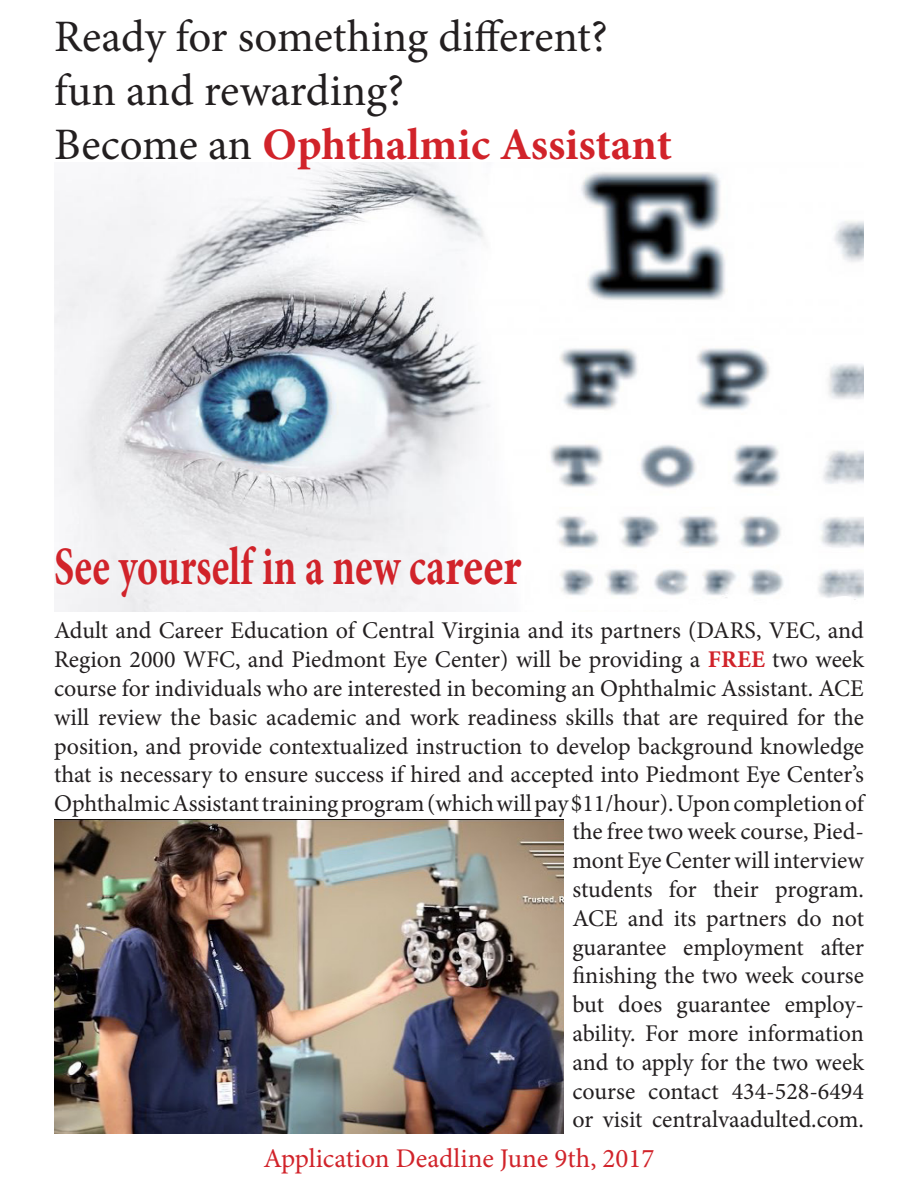
<style>
.page{position:relative;width:918px;height:1188px;background:#fff}
.page>*{position:absolute;margin:0;border:0;box-sizing:border-box;transform-origin:0 0}
.t1{font:700 54px "Minion Pro";color:#d1232a;scale:.74 1}
.t2{font:45px "Minion Pro";color:#231f20}
.t3{font:700 45px "Minion Pro";color:#d1232a}
.t4{font:27px "Minion Pro";color:#d1232a}
.t5{font:24px/28.8px "Minion Pro";color:#231f20;text-align:justify}
.s1{font-weight:400;color:#231f20}
.s2{font-weight:700;color:#d1232a}
</style>
<div class="page">
<img style="left:54px;top:162px;width:810px;height:450px">
<img style="left:54px;top:819px;width:509px;height:315px">
<p class="t2" style="left:54px;top:6px;width:556px">Ready for something different?</p>
<p class="t2" style="left:54px;top:60px;width:352px">fun and rewarding?</p>
<p class="t3" style="left:54px;top:113px;width:619px"><span class="s1">Become an</span> Ophthalmic Assistant</p>
<p class="t1" style="left:54px;top:528px;width:633px">See yourself in a new career</p>
<p class="t5" style="left:54px;top:616px;width:812px">Adult and Career Education of Central Virginia and its partners (DARS, VEC, and Region 2000 WFC, and Piedmont Eye Center) will be providing a <span class="s2">FREE</span> two week course for individuals who are interested in becoming an Ophthalmic Assistant. ACE will review the basic academic and work readiness skills that are required for the position, and provide contextualized instruction to develop background knowledge that is necessary to ensure success if hired and accepted into Piedmont Eye Center’s Ophthalmic Assistant training program (which will pay $11/hour). Upon completion of</p>
<p class="t5" style="left:572px;top:817px;width:293px">the free two week course, Pied&shy;mont Eye Center will interview students for their program.<br>ACE and its partners do not guarantee employment after finishing the two week course but does guarantee employ&shy;ability. For more information and to apply for the two week course contact 434-528-6494 or visit centralvaadulted.com.</p>
<p class="t4" style="left:264px;top:1140px;width:392px">Application Deadline June 9th, 2017</p>
</div>
